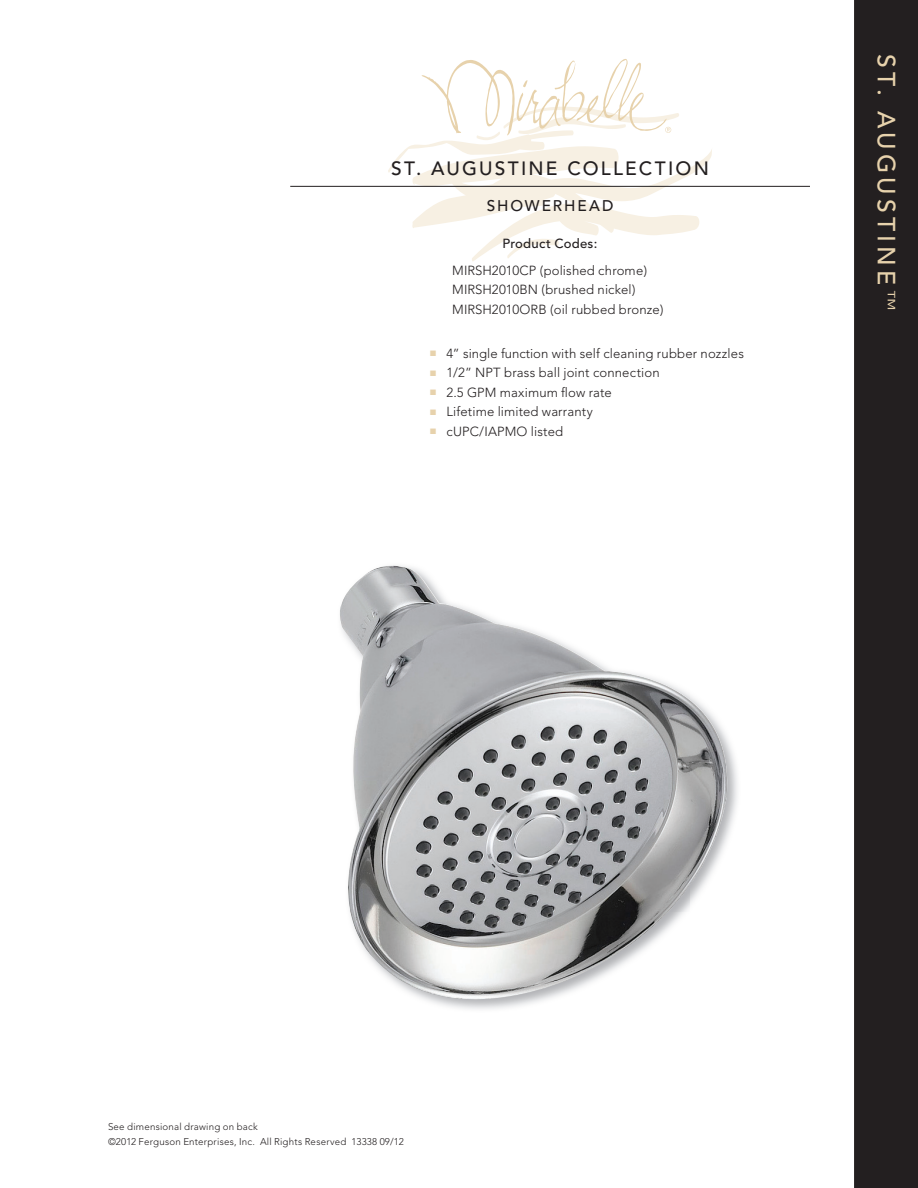
<style>
.page{position:relative;width:918px;height:1188px;background:#fff}
.page>*{position:absolute;margin:0;border:0;box-sizing:border-box;transform-origin:0 0}
.t1{font:500 24.75px "Avenir";letter-spacing:.17em;color:#e7d2ac}
.t2{font:500 19.2px "Avenir";letter-spacing:.115em;color:#231f20}
.t3{font:500 15.3px "Avenir";letter-spacing:.125em;color:#231f20}
.t4{font:300 13.2px/19.5px "Avenir";letter-spacing:.01em;color:#231f20}
.t5{font:500 13.2px "Avenir";letter-spacing:.015em;color:#231f20}
.t6{font:300 9.75px/15px "Avenir";letter-spacing:.02em;color:#231f20}
.s1{color:#e7d2ac}
</style>
<div class="page">
<div style="left:854px;top:0;width:64px;height:1188px;background:#231f20"></div>
<svg style="left:388px;top:59px;width:324px;height:202px"></svg>
<hr style="left:290px;top:186px;width:520px;height:1px;background:#231f20">
<img style="left:340px;top:566px;width:396px;height:443px">
<h2 class="t2" style="left:391px;top:157px;width:319px">ST. AUGUSTINE COLLECTION</h2>
<p class="t3" style="left:487px;top:197px;width:128px">SHOWERHEAD</p>
<p class="t5" style="left:503px;top:236px;width:97px">Product Codes:</p>
<p class="t4" style="left:452px;top:261px;width:213px">MIRSH2010CP (polished chrome)<br>MIRSH2010BN (brushed nickel)<br>MIRSH2010ORB (oil rubbed bronze)</p>
<p class="t4" style="left:430px;top:343px;width:315px"><span class="s1">■</span> 4” single function with self cleaning rubber nozzles</p>
<p class="t4" style="left:430px;top:363px;width:231px"><span class="s1">■</span> 1/2” NPT brass ball joint connection</p>
<p class="t4" style="left:430px;top:382px;width:183px"><span class="s1">■</span> 2.5 GPM maximum flow rate</p>
<p class="t4" style="left:430px;top:402px;width:164px"><span class="s1">■</span> Lifetime limited warranty</p>
<p class="t4" style="left:430px;top:421px;width:135px"><span class="s1">■</span> cUPC/IAPMO listed</p>
<h1 class="t1" style="left:901px;top:54px;width:258px;rotate:90deg">ST. AUGUSTINE<sup>™</sup></h1>
<p class="t6" style="left:108px;top:1119px;width:298px">See dimensional drawing on back<br>©2012 Ferguson Enterprises, Inc. All Rights Reserved 13338 09/12</p>
</div>
